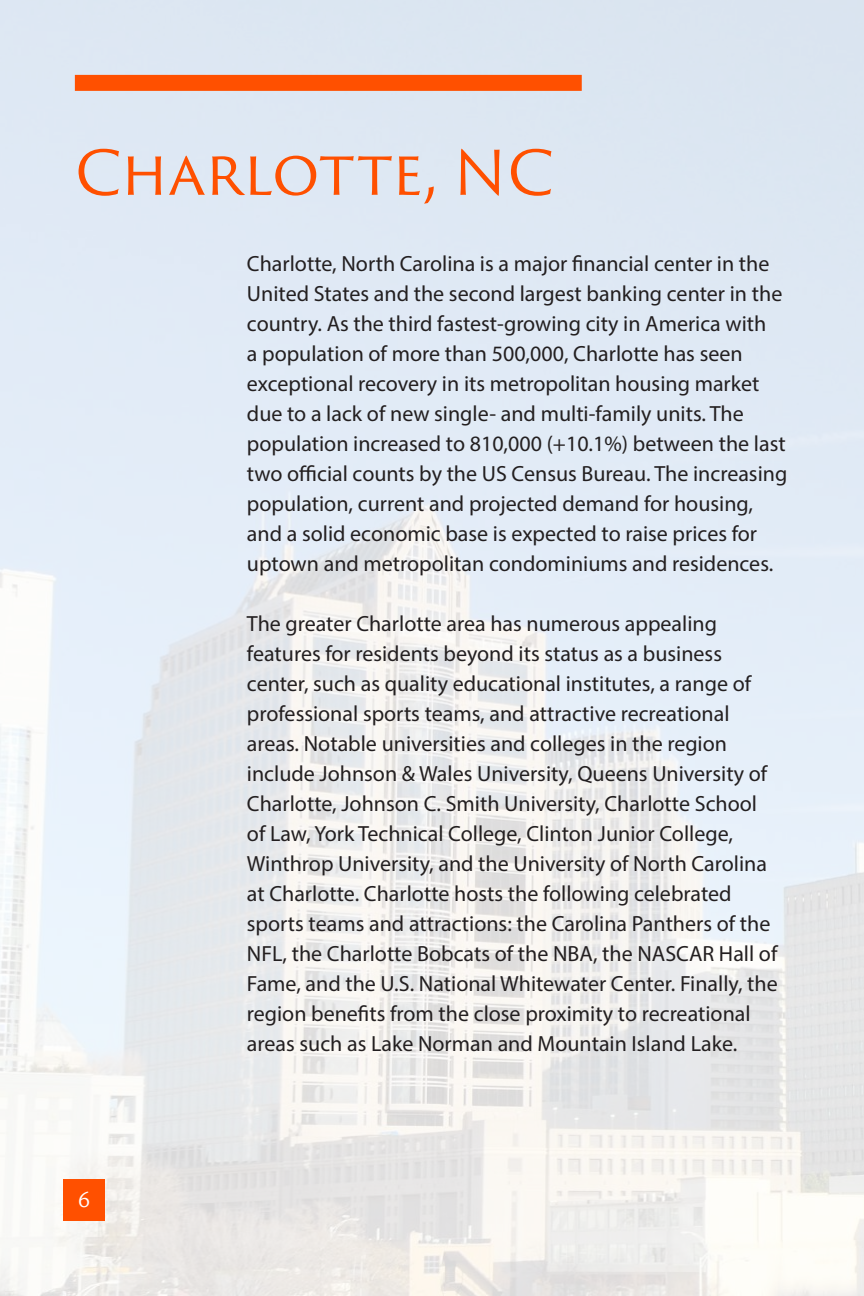
<style>
.page{position:relative;width:864px;height:1296px;background:#fff}
.page>*{position:absolute;margin:0;border:0;box-sizing:border-box;transform-origin:0 0}
.t1{font:60px "Trajan Sans Pro";letter-spacing:-.005em;color:#ff5000}
.t2{font:22px/30px "Myriad Pro";color:#231f20}
.t3{font:20px "Trajan Sans Pro";color:#fff}
</style>
<div class="page">
<img style="left:0;top:0;width:864px;height:1296px">
<div style="left:75px;top:75px;width:507px;height:16px;background:#ff5000"></div>
<div style="left:63px;top:1180px;width:42px;height:41px;background:#ff5000"></div>
<h1 class="t1" style="left:75px;top:130px;width:481px">Charlotte, NC</h1>
<p class="t2" style="left:247px;top:249px;width:542px">Charlotte, North Carolina is a major financial center in the United States and the second largest banking center in the country. As the third fastest-growing city in America with<br>a population of more than 500,000, Charlotte has seen exceptional recovery in its metropolitan housing market due to a lack of new single- and multi-family units. The population increased to 810,000 (+10.1%) between the last two official counts by the US Census Bureau. The increasing population, current and projected demand for housing, and a solid economic base is expected to raise prices for uptown and metropolitan condominiums and residences.</p>
<p class="t3" style="left:78px;top:1186px;width:14px">6</p>
<p class="t2" style="left:247px;top:609px;width:532px">The greater Charlotte area has numerous appealing features for residents beyond its status as a business center, such as quality educational institutes, a range of professional sports teams, and attractive recreational areas. Notable universities and colleges in the region include Johnson &amp; Wales University, Queens University of Charlotte, Johnson C. Smith University, Charlotte School of Law, York Technical College, Clinton Junior College, Winthrop University, and the University of North Carolina at Charlotte. Charlotte hosts the following celebrated sports teams and attractions: the Carolina Panthers of the NFL, the Charlotte Bobcats of the NBA, the NASCAR Hall of Fame, and the U.S. National Whitewater Center. Finally, the region benefits from the close proximity to recreational areas such as Lake Norman and Mountain Island Lake.</p>
</div>
